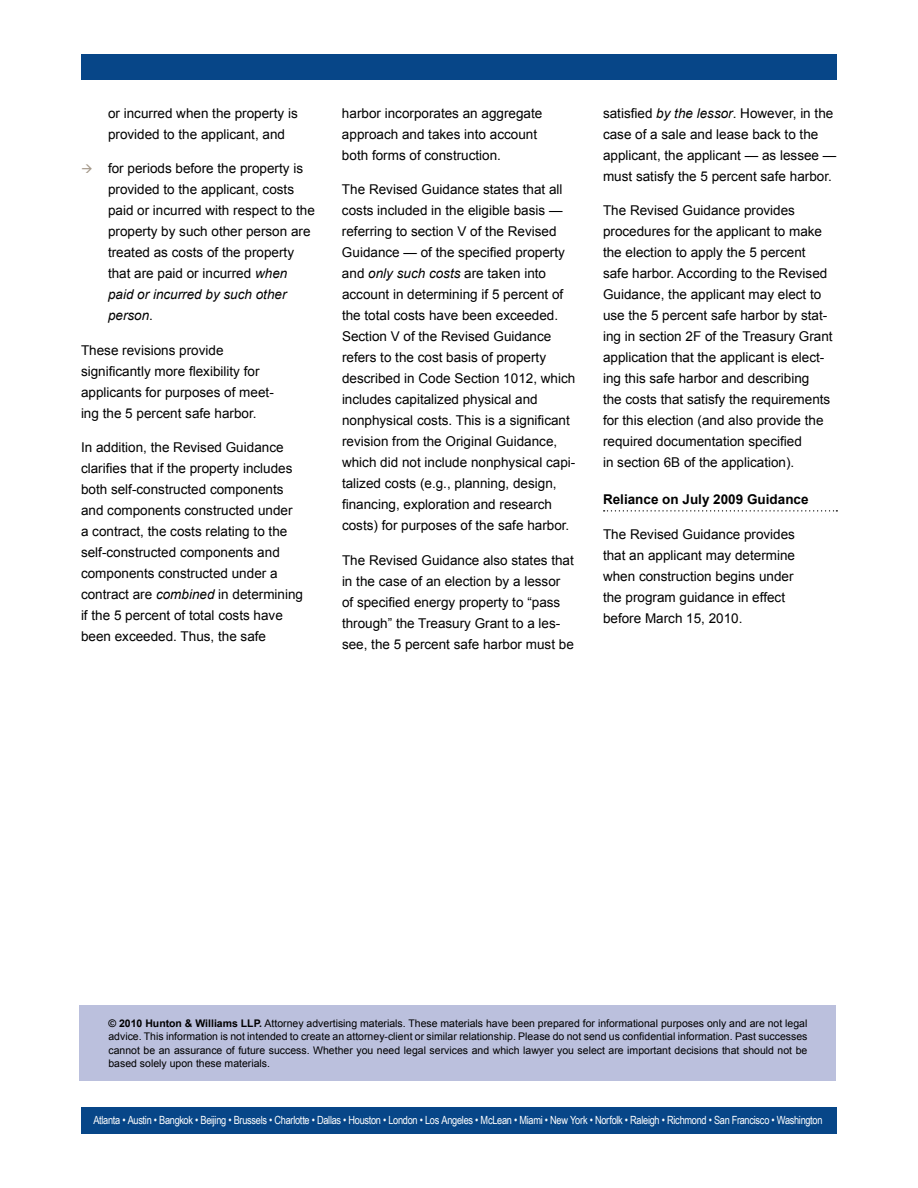
<style>
.page{position:relative;width:918px;height:1188px;background:#fff}
.page>*{position:absolute;margin:0;border:0;box-sizing:border-box;transform-origin:0 0}
.body_text{font:13.5px/21px "Arial";color:#000}
.Bullet_indent{font:13.5px/21px "Arial";color:#000}
.Header_2_with_dots{font:700 13.5px "Arial";color:#000}
.t1{font:11.25px "Arial Narrow";letter-spacing:-.025em;color:#fff}
.disclaimer{font:10.5px/13.5px "Arial";color:#000;text-align:justify}
.s1{font-style:italic}
.s2{font-weight:700}
</style>
<div class="page">
<div style="left:81px;top:1107px;width:756px;height:26px;background:#074688"></div>
<div style="left:81px;top:54px;width:756px;height:26px;background:#074688"></div>
<svg style="left:604px;top:510px;width:233px;height:2px"></svg>
<div style="left:80px;top:1006px;width:756px;height:75px;background:#bbc0dd"></div>
<p class="Bullet_indent" style="left:108px;top:103px;width:191px">or incurred when the property is provided to the applicant, and</p>
<p class="Bullet_indent" style="left:108px;top:158px;width:208px">for periods before the property is provided to the applicant, costs paid or incurred with respect to the property by such other person are treated as costs of the property that are paid or incurred <span class="s1">when paid or incurred by such other person</span>.</p>
<p class="body_text" style="left:81px;top:340px;width:194px">These revisions provide significantly more flexibility for applicants for purposes of meet&shy;ing the 5 percent safe harbor.</p>
<p class="body_text" style="left:81px;top:437px;width:224px">In addition, the Revised Guidance clarifies that if the property includes both self-constructed components and components constructed under a contract, the costs relating to the self-constructed components and components constructed under a contract are <span class="s1">combined</span> in determining if the 5 percent of total costs have been exceeded. Thus, the safe</p>
<p class="body_text" style="left:342px;top:103px;width:202px">harbor incorporates an aggregate approach and takes into account both forms of construction.</p>
<p class="body_text" style="left:342px;top:179px;width:235px">The Revised Guidance states that all costs included in the eligible basis — referring to section V of the Revised Guidance — of the specified property and <span class="s1">only such costs</span> are taken into account in determining if 5 percent of the total costs have been exceeded.<br>Section V of the Revised Guidance refers to the cost basis of property described in Code Section 1012, which includes capitalized physical and nonphysical costs. This is a significant revision from the Original Guidance, which did not include nonphysical capi&shy;talized costs (e.g., planning, design, financing, exploration and research costs) for purposes of the safe harbor.</p>
<p class="body_text" style="left:342px;top:550px;width:233px">The Revised Guidance also states that in the case of an election by a lessor of specified energy property to “pass through” the Treasury Grant to a les&shy;see, the 5 percent safe harbor must be</p>
<p class="body_text" style="left:603px;top:103px;width:235px">satisfied <span class="s1">by the lessor</span>. However, in the case of a sale and lease back to the applicant, the applicant — as lessee — must satisfy the 5 percent safe harbor.</p>
<p class="body_text" style="left:603px;top:200px;width:231px">The Revised Guidance provides procedures for the applicant to make the election to apply the 5 percent safe harbor. According to the Revised Guidance, the applicant may elect to use the 5 percent safe harbor by stat&shy;ing in section 2F of the Treasury Grant application that the applicant is elect&shy;ing this safe harbor and describing<br>the costs that satisfy the requirements for this election (and also provide the required documentation specified<br>in section 6B of the application).</p>
<p class="Header_2_with_dots" style="left:603px;top:491px;width:207px">Reliance on July 2009 Guidance</p>
<p class="body_text" style="left:603px;top:524px;width:194px">The Revised Guidance provides that an applicant may determine when construction begins under the program guidance in effect before March 15, 2010.</p>
<p class="disclaimer" style="left:108px;top:1017px;width:700px"><span class="s2">© 2010 Hunton &amp; Williams LLP.</span> Attorney advertising materials. These materials have been prepared for informational purposes only and are not legal advice. This information is not intended to create an attorney-client or similar relationship. Please do not send us confidential information. Past successes cannot be an assurance of future success. Whether you need legal services and which lawyer you select are important decisions that should not be based solely upon these materials.</p>
<p class="t1" style="left:93px;top:1112px;width:731px">Atlanta • Austin • Bangkok • Beijing • Brussels • Charlotte • Dallas • Houston • London • Los Angeles • McLean • Miami • New York • Norfolk • Raleigh • Richmond • San Francisco • Washington</p>
</div>
